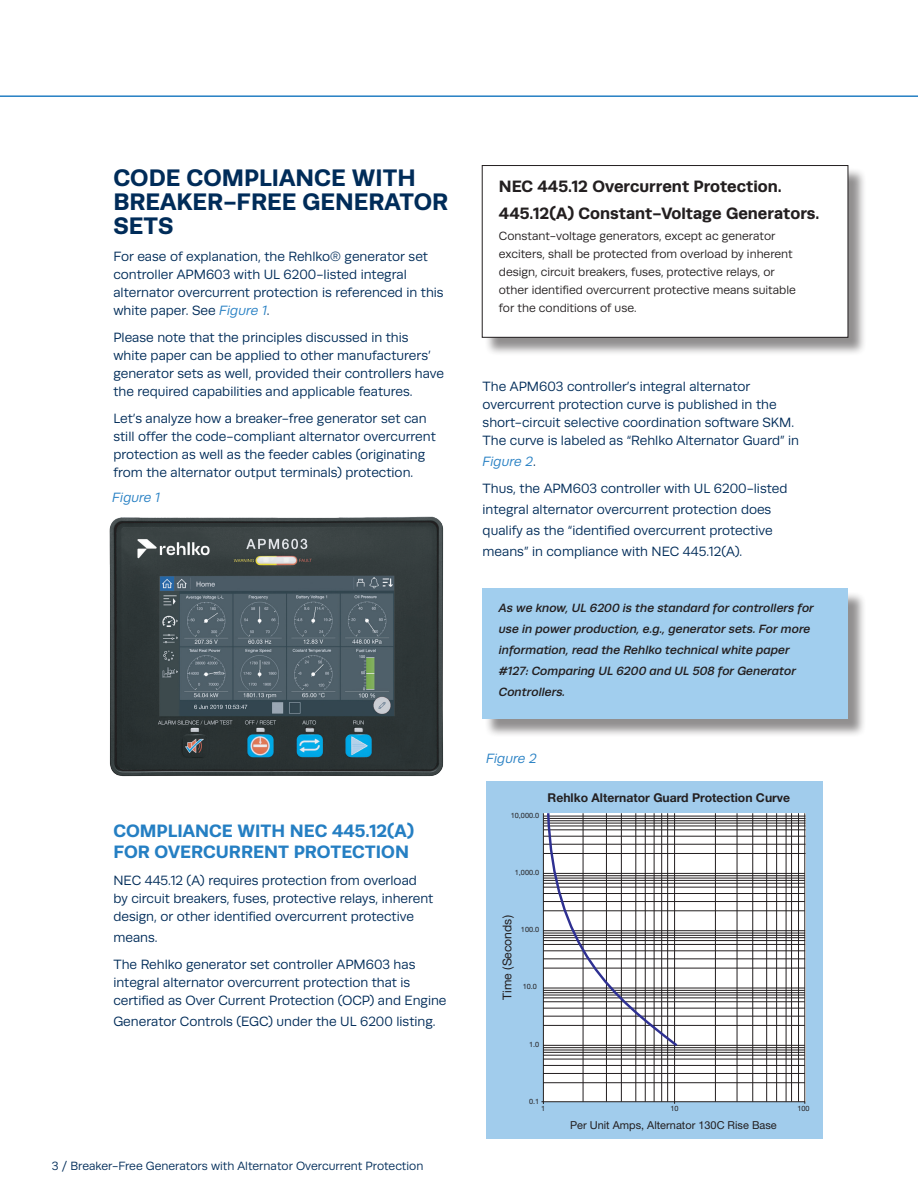
<style>
.page{position:relative;width:918px;height:1188px;background:#fff}
.page>*{position:absolute;margin:0;border:0;box-sizing:border-box;transform-origin:0 0}
.t1{font:700 24px/24px "Runda";color:#002c59}
.t2{font:700 18px/21px "Runda";color:#257fc3}
.t3{font:700 16.5px/27px "Runda";color:#231f20}
.t4{font:13.5px/18px "Runda";color:#002c59}
.t5{font:italic 13.5px "Runda";color:#257fc3}
.t6{font:700 12.15px "Helvetica Neue LT Pro";color:#231f20}
.t7{font:12.15px "Helvetica Neue LT Pro";color:#231f20}
.t8{font:12px/18px "Runda";color:#231f20}
.t9{font:italic 500 12px/21px "Runda";color:#231f20}
.t10{font:12px "Runda";color:#002c59}
.t11{font:10.95px "Helvetica Neue LT Pro";color:#231f20}
.t12{font:7.35px "Helvetica Neue LT Pro";color:#231f20}
.s1{font-style:italic;color:#257fc3}
</style>
<div class="page">
<hr style="left:0;top:95px;width:918px;height:2px;background:#257fc3">
<img style="left:109px;top:516px;width:335px;height:261px">
<div style="left:484px;top:168px;width:383px;height:188px;background:#231f20;opacity:.5"></div>
<div style="left:482px;top:166px;width:366px;height:171px;background:#fff"></div>
<div style="left:482px;top:165px;width:366px;height:173px;border:1px solid #231f20"></div>
<div style="left:484px;top:591px;width:383px;height:147px;background:#231f20;opacity:.5"></div>
<div style="left:482px;top:589px;width:366px;height:130px;background:#a1ceee"></div>
<div style="left:486px;top:781px;width:337px;height:358px;background:#a1ccec"></div>
<svg style="left:544px;top:813px;width:260px;height:288px;background:#efefef"></svg>
<hr style="left:543px;top:813px;width:1px;height:291px;background:#231f20">
<hr style="left:541px;top:1101px;width:264px;height:1px;background:#231f20">
<hr style="left:543px;top:1082px;width:262px;height:1px;background:#231f20">
<hr style="left:543px;top:1073px;width:262px;height:1px;background:#231f20">
<hr style="left:543px;top:1065px;width:262px;height:1px;background:#231f20">
<hr style="left:543px;top:1059px;width:262px;height:1px;background:#231f20">
<hr style="left:543px;top:1055px;width:262px;height:1px;background:#231f20">
<hr style="left:543px;top:1050px;width:262px;height:1px;background:#231f20">
<hr style="left:543px;top:1047px;width:262px;height:1px;background:#231f20">
<hr style="left:543px;top:1052px;width:262px;height:1px;background:#231f20">
<hr style="left:543px;top:1045px;width:262px;height:1px;background:#231f20">
<hr style="left:543px;top:1025px;width:262px;height:1px;background:#231f20">
<hr style="left:543px;top:1016px;width:262px;height:1px;background:#231f20">
<hr style="left:543px;top:1008px;width:262px;height:1px;background:#231f20">
<hr style="left:543px;top:1002px;width:262px;height:1px;background:#231f20">
<hr style="left:543px;top:998px;width:262px;height:1px;background:#231f20">
<hr style="left:543px;top:992px;width:262px;height:1px;background:#231f20">
<hr style="left:543px;top:990px;width:262px;height:1px;background:#231f20">
<hr style="left:543px;top:995px;width:262px;height:1px;background:#231f20">
<hr style="left:543px;top:988px;width:262px;height:1px;background:#231f20">
<hr style="left:543px;top:968px;width:262px;height:1px;background:#231f20">
<hr style="left:543px;top:959px;width:262px;height:1px;background:#231f20">
<hr style="left:543px;top:951px;width:262px;height:1px;background:#231f20">
<hr style="left:543px;top:944px;width:262px;height:1px;background:#231f20">
<hr style="left:543px;top:940px;width:262px;height:1px;background:#231f20">
<hr style="left:543px;top:935px;width:262px;height:1px;background:#231f20">
<hr style="left:543px;top:933px;width:262px;height:1px;background:#231f20">
<hr style="left:543px;top:937px;width:262px;height:1px;background:#231f20">
<hr style="left:543px;top:930px;width:262px;height:1px;background:#231f20">
<hr style="left:543px;top:911px;width:262px;height:1px;background:#231f20">
<hr style="left:543px;top:901px;width:262px;height:1px;background:#231f20">
<hr style="left:543px;top:893px;width:262px;height:1px;background:#231f20">
<hr style="left:543px;top:887px;width:262px;height:1px;background:#231f20">
<hr style="left:543px;top:883px;width:262px;height:1px;background:#231f20">
<hr style="left:543px;top:878px;width:262px;height:1px;background:#231f20">
<hr style="left:543px;top:875px;width:262px;height:1px;background:#231f20">
<hr style="left:543px;top:880px;width:262px;height:1px;background:#231f20">
<hr style="left:543px;top:873px;width:262px;height:1px;background:#231f20">
<hr style="left:544px;top:853px;width:261px;height:1px;background:#231f20">
<hr style="left:544px;top:844px;width:261px;height:1px;background:#231f20">
<hr style="left:544px;top:836px;width:261px;height:1px;background:#231f20">
<hr style="left:544px;top:830px;width:261px;height:1px;background:#231f20">
<hr style="left:544px;top:826px;width:261px;height:1px;background:#231f20">
<hr style="left:544px;top:821px;width:261px;height:1px;background:#231f20">
<hr style="left:544px;top:818px;width:261px;height:1px;background:#231f20">
<hr style="left:544px;top:823px;width:261px;height:1px;background:#231f20">
<hr style="left:544px;top:816px;width:261px;height:1px;background:#231f20">
<hr style="left:583px;top:813px;width:1px;height:289px;background:#231f20">
<hr style="left:606px;top:813px;width:1px;height:289px;background:#231f20">
<hr style="left:621px;top:813px;width:1px;height:289px;background:#231f20">
<hr style="left:636px;top:813px;width:1px;height:289px;background:#231f20">
<hr style="left:645px;top:813px;width:1px;height:289px;background:#231f20">
<hr style="left:654px;top:813px;width:1px;height:289px;background:#231f20">
<hr style="left:661px;top:813px;width:1px;height:289px;background:#231f20">
<hr style="left:667px;top:813px;width:1px;height:289px;background:#231f20">
<hr style="left:674px;top:813px;width:1px;height:291px;background:#231f20">
<hr style="left:715px;top:813px;width:1px;height:289px;background:#231f20">
<hr style="left:737px;top:813px;width:1px;height:289px;background:#231f20">
<hr style="left:752px;top:813px;width:1px;height:289px;background:#231f20">
<hr style="left:766px;top:813px;width:1px;height:289px;background:#231f20">
<hr style="left:776px;top:813px;width:1px;height:289px;background:#231f20">
<hr style="left:786px;top:813px;width:1px;height:289px;background:#231f20">
<hr style="left:791px;top:813px;width:1px;height:289px;background:#231f20">
<hr style="left:798px;top:813px;width:1px;height:289px;background:#231f20">
<hr style="left:804px;top:813px;width:1px;height:291px;background:#231f20">
<svg style="left:546px;top:813px;width:134px;height:236px;background:#cbcacd"></svg>
<h1 class="t1" style="left:113px;top:165px;width:336px">CODE COMPLIANCE WITH<br>BREAKER-FREE GENERATOR<br>SETS</h1>
<p class="t4" style="left:113px;top:248px;width:332px">For ease of explanation, the Rehlko® generator set controller APM603 with UL 6200-listed integral alternator overcurrent protection is referenced in this white paper. See <span class="s1">Figure 1</span>.</p>
<p class="t4" style="left:113px;top:329px;width:332px">Please note that the principles discussed in this white paper can be applied to other manufacturers’ generator sets as well, provided their controllers have the required capabilities and applicable features.</p>
<p class="t4" style="left:113px;top:410px;width:324px">Let’s analyze how a breaker-free generator set can still offer the code-compliant alternator overcurrent protection as well as the feeder cables (originating from the alternator output terminals) protection.</p>
<p class="t5" style="left:112px;top:490px;width:49px">Figure 1</p>
<h2 class="t2" style="left:113px;top:820px;width:302px">COMPLIANCE WITH NEC 445.12(A)<br>FOR OVERCURRENT PROTECTION</h2>
<p class="t4" style="left:113px;top:872px;width:321px">NEC 445.12 (A) requires protection from overload by circuit breakers, fuses, protective relays, inherent design, or other identified overcurrent protective</p>
<p class="t4" style="left:113px;top:924px;width:304px;line-height:27px">means.<br>The Rehlko generator set controller APM603 has</p>
<p class="t4" style="left:113px;top:974px;width:335px">integral alternator overcurrent protection that is certified as Over Current Protection (OCP) and Engine</p>
<p class="t4" style="left:113px;top:1013px;width:324px">Generator Controls (EGC) under the UL 6200 listing.</p>
<p class="t10" style="left:52px;top:1159px;width:373px">3 / Breaker-Free Generators with Alternator Overcurrent Protection</p>
<p class="t3" style="left:499px;top:173px;width:322px">NEC 445.12 Overcurrent Protection.<br>445.12(A) Constant-Voltage Generators.</p>
<p class="t8" style="left:499px;top:227px;width:299px">Constant-voltage generators, except ac generator exciters, shall be protected from overload by inherent design, circuit breakers, fuses, protective relays, or other identified overcurrent protective means suitable for the conditions of use.</p>
<p class="t4" style="left:483px;top:377px;width:318px">The APM603 controller’s integral alternator overcurrent protection curve is published in the short-circuit selective coordination software SKM.<br>The curve is labeled as “Rehlko Alternator Guard” in</p>
<p class="t4" style="left:483px;top:448px;width:306px;line-height:27px"><span class="s1">Figure 2</span>.<br>Thus, the APM603 controller with UL 6200-listed</p>
<p class="t4" style="left:483px;top:499px;width:292px;line-height:21px;text-align:justify">integral alternator overcurrent protection does qualify as the “identified overcurrent protective means” in compliance with NEC 445.12(A).</p>
<p class="t9" style="left:499px;top:597px;width:317px">As we know, UL 6200 is the standard for controllers for use in power production, e.g., generator sets. For more information, read the Rehlko technical white paper #127: Comparing UL 6200 and UL 508 for Generator Controllers.</p>
<p class="t5" style="left:486px;top:751px;width:52px">Figure 2</p>
<p class="t12" style="left:511px;top:810px;width:30px">10,000.0</p>
<p class="t6" style="left:548px;top:790px;width:244px">Rehlko Alternator Guard Protection Curve</p>
<p class="t12" style="left:515px;top:868px;width:26px">1,000.0</p>
<p class="t7" style="left:500px;top:1000px;width:86px;rotate:-90deg">Time (Seconds)</p>
<p class="t12" style="left:521px;top:925px;width:20px">100.0</p>
<p class="t12" style="left:523px;top:982px;width:16px">10.0</p>
<p class="t12" style="left:529px;top:1039px;width:12px">1.0</p>
<p class="t12" style="left:529px;top:1097px;width:12px">0.1</p>
<p class="t12" style="left:541px;top:1104px;width:6px">1</p>
<p class="t12" style="left:671px;top:1104px;width:10px">10</p>
<p class="t12" style="left:797px;top:1104px;width:14px">100</p>
<p class="t11" style="left:570px;top:1118px;width:208px">Per Unit Amps, Alternator 130C Rise Base</p>
</div>
